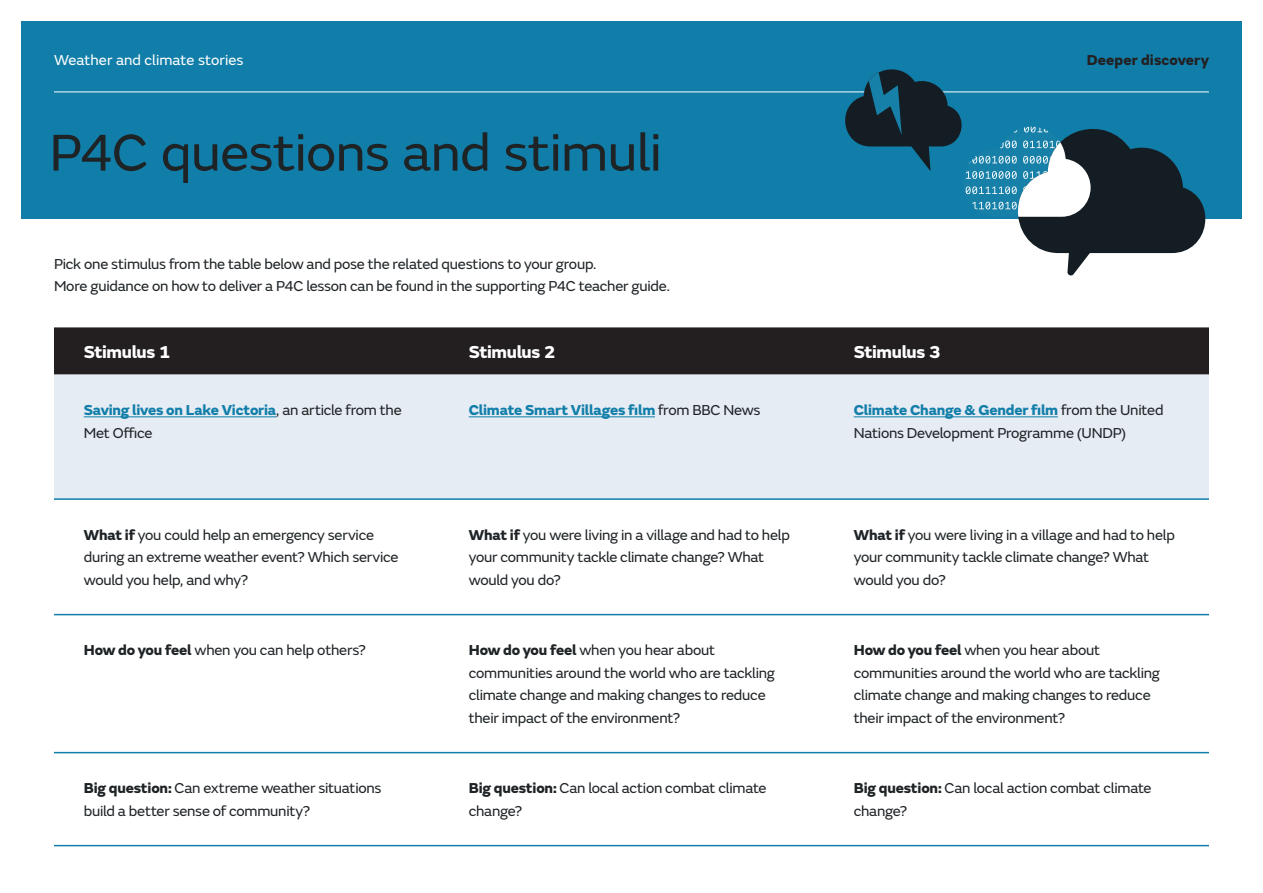
<style>
.page{position:relative;width:1263px;height:893px;background:#fff}
.page>*{position:absolute;margin:0;border:0;box-sizing:border-box;transform-origin:0 0}
.MO_Lesson_plan_title{font:54px "FS Emeric";letter-spacing:-.01em;color:#1e2326}
.MO_Lesson_plan_bulle{font:800 18px "FS Emeric";letter-spacing:-.02em;color:#fff}
.MO_Lesson_plan_bulle-2{font:15px/22.5px "FS Emeric";letter-spacing:-.015em;color:#1e2326}
.MO_Lesson_plan_bulle-3{font:800 15px "FS Emeric";letter-spacing:-.01em;color:#117ea9}
.MO_Lesson_plan_cover{font:15px "FS Emeric";letter-spacing:.005em;color:#fff}
.MO_Lesson_plan_age_r{font:800 15px "FS Emeric";letter-spacing:.005em;color:#231f20}
.s1{font-weight:800;color:#117ea9}
.s2{font-weight:400;color:#1e2326}
.s3{font-weight:800}
</style>
<div class="page">
<div style="left:21px;top:21px;width:1221px;height:198px;background:#117ea9"></div>
<hr style="left:54px;top:92px;width:1155px;height:1px;background:#fff">
<div style="left:54px;top:327px;width:1155px;height:48px;background:#231f20"></div>
<div style="left:54px;top:375px;width:1155px;height:123px;background:#e5ecf3"></div>
<hr style="left:54px;top:498px;width:385px;height:2px;background:#117ea9">
<hr style="left:439px;top:498px;width:385px;height:2px;background:#117ea9">
<hr style="left:824px;top:498px;width:385px;height:2px;background:#117ea9">
<hr style="left:54px;top:614px;width:385px;height:1px;background:#117ea9">
<hr style="left:439px;top:614px;width:385px;height:1px;background:#117ea9">
<hr style="left:824px;top:614px;width:385px;height:1px;background:#117ea9">
<hr style="left:54px;top:752px;width:385px;height:1px;background:#117ea9">
<hr style="left:439px;top:752px;width:385px;height:1px;background:#117ea9">
<hr style="left:824px;top:752px;width:385px;height:1px;background:#117ea9">
<hr style="left:54px;top:845px;width:385px;height:1px;background:#117ea9">
<hr style="left:439px;top:845px;width:385px;height:1px;background:#117ea9">
<hr style="left:824px;top:845px;width:385px;height:1px;background:#117ea9">
<hr style="left:84px;top:416px;width:192px;height:1px;background:#117ea9">
<hr style="left:469px;top:416px;width:186px;height:1px;background:#117ea9">
<hr style="left:854px;top:416px;width:204px;height:1px;background:#117ea9">
<svg style="left:835px;top:69px;width:374px;height:207px"></svg>
<p class="MO_Lesson_plan_cover" style="left:54px;top:49px;width:191px">Weather and climate stories</p>
<p class="MO_Lesson_plan_title" style="left:50px;top:114px;width:614px">P4C questions and stimuli</p>
<p class="MO_Lesson_plan_bulle-2" style="left:54px;top:252px;width:617px">Pick one stimulus from the table below and pose the related questions to your group.<br>More guidance on how to deliver a P4C lesson can be found in the supporting P4C teacher guide.</p>
<p class="MO_Lesson_plan_bulle" style="left:84px;top:337px;width:89px">Stimulus 1</p>
<p class="MO_Lesson_plan_bulle" style="left:469px;top:337px;width:89px">Stimulus 2</p>
<p class="MO_Lesson_plan_bulle" style="left:854px;top:337px;width:89px">Stimulus 3</p>
<p class="MO_Lesson_plan_age_r" style="left:1087px;top:48px;width:124px">Deeper discovery</p>
<p class="MO_Lesson_plan_bulle-2" style="left:84px;top:398px;width:319px"><span class="s1">Saving lives on Lake Victoria</span>, an article from the<br>Met Office</p>
<p class="MO_Lesson_plan_bulle-3" style="left:469px;top:398px;width:293px">Climate Smart Villages film <span class="s2">from BBC News</span></p>
<p class="MO_Lesson_plan_bulle-2" style="left:854px;top:398px;width:311px"><span class="s1">Climate Change &amp; Gender film</span> from the United<br>Nations Development Programme (UNDP)</p>
<p class="MO_Lesson_plan_bulle-2" style="left:84px;top:523px;width:316px"><span class="s3">What if</span> you could help an emergency service during an extreme weather event? Which service would you help, and why?</p>
<p class="MO_Lesson_plan_bulle-2" style="left:469px;top:523px;width:323px"><span class="s3">What if</span> you were living in a village and had to help your community tackle climate change? What would you do?</p>
<p class="MO_Lesson_plan_bulle-2" style="left:854px;top:523px;width:323px"><span class="s3">What if</span> you were living in a village and had to help your community tackle climate change? What would you do?</p>
<p class="MO_Lesson_plan_bulle-2" style="left:84px;top:638px;width:284px"><span class="s3">How do you feel</span> when you can help others?</p>
<p class="MO_Lesson_plan_bulle-2" style="left:469px;top:638px;width:308px"><span class="s3">How do you feel</span> when you hear about communities around the world who are tackling climate change and making changes to reduce their impact of the environment?</p>
<p class="MO_Lesson_plan_bulle-2" style="left:854px;top:638px;width:308px"><span class="s3">How do you feel</span> when you hear about communities around the world who are tackling climate change and making changes to reduce their impact of the environment?</p>
<p class="MO_Lesson_plan_bulle-2" style="left:84px;top:776px;width:299px"><span class="s3">Big question:</span> Can extreme weather situations build a better sense of community?</p>
<p class="MO_Lesson_plan_bulle-2" style="left:469px;top:776px;width:299px"><span class="s3">Big question:</span> Can local action combat climate change?</p>
<p class="MO_Lesson_plan_bulle-2" style="left:854px;top:776px;width:299px"><span class="s3">Big question:</span> Can local action combat climate change?</p>
</div>
